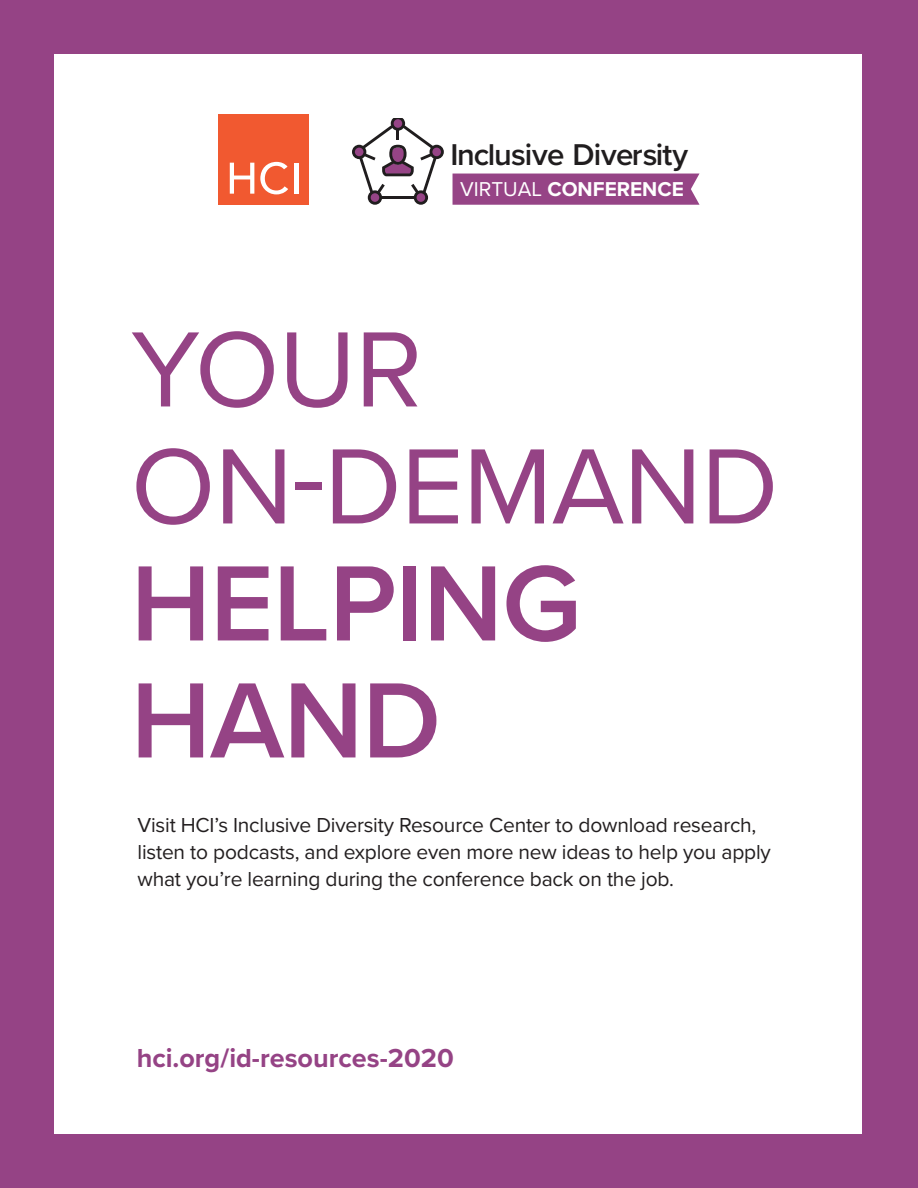
<style>
.page{position:relative;width:918px;height:1188px;background:#954385}
.page>*{position:absolute;margin:0;border:0;box-sizing:border-box;transform-origin:0 0}
._2019_Agenda_Body_Te{font:111px/117px "Proxima Nova";letter-spacing:-.01em;color:#954385}
._2019_Agenda_Body_Te-2{font:600 111px/117px "Proxima Nova";letter-spacing:-.01em;color:#954385}
.t1{font:600 31.2px "Proxima Nova";letter-spacing:-.025em;color:#201d1e}
._2019_Agenda_Body_Te-3{font:700 27px "Proxima Nova";color:#954385}
._2019_Agenda_Body_Te-4{font:21px/27px "Proxima Nova";letter-spacing:-.01em;color:#231f20}
.t2{font:700 20.85px "Proxima Nova";color:#fff}
.s1{font-weight:400}
</style>
<div class="page">
<div style="left:54px;top:55px;width:807px;height:1079px;background:#fff"></div>
<div style="left:219px;top:114px;width:90px;height:91px;background:#f15930"></div>
<svg style="left:230px;top:163px;width:24px;height:31px"></svg>
<hr style="left:294px;top:163px;width:4px;height:31px;background:#fff">
<svg style="left:260px;top:162px;width:28px;height:32px"></svg>
<div style="left:453px;top:174px;width:247px;height:31px;background:#964486"></div>
<svg style="left:352px;top:118px;width:92px;height:87px"></svg>
<p class="t1" style="left:451px;top:131px;width:239px">Inclusive Diversity</p>
<p class="t2" style="left:460px;top:174px;width:225px"><span class="s1">VIRTUAL</span> CONFERENCE</p>
<p class="_2019_Agenda_Body_Te" style="left:131px;top:306px;width:649px">YOUR<br>ON-DEMAND</p>
<p class="_2019_Agenda_Body_Te-2" style="left:131px;top:542px;width:452px">HELPING<br>HAND</p>
<p class="_2019_Agenda_Body_Te-4" style="left:137px;top:811px;width:635px">Visit HCI’s Inclusive Diversity Resource Center to download research, listen to podcasts, and explore even more new ideas to help you apply what you’re learning during the conference back on the job.</p>
<p class="_2019_Agenda_Body_Te-3" style="left:137px;top:1038px;width:319px">hci.org/id-resources-2020</p>
</div>
